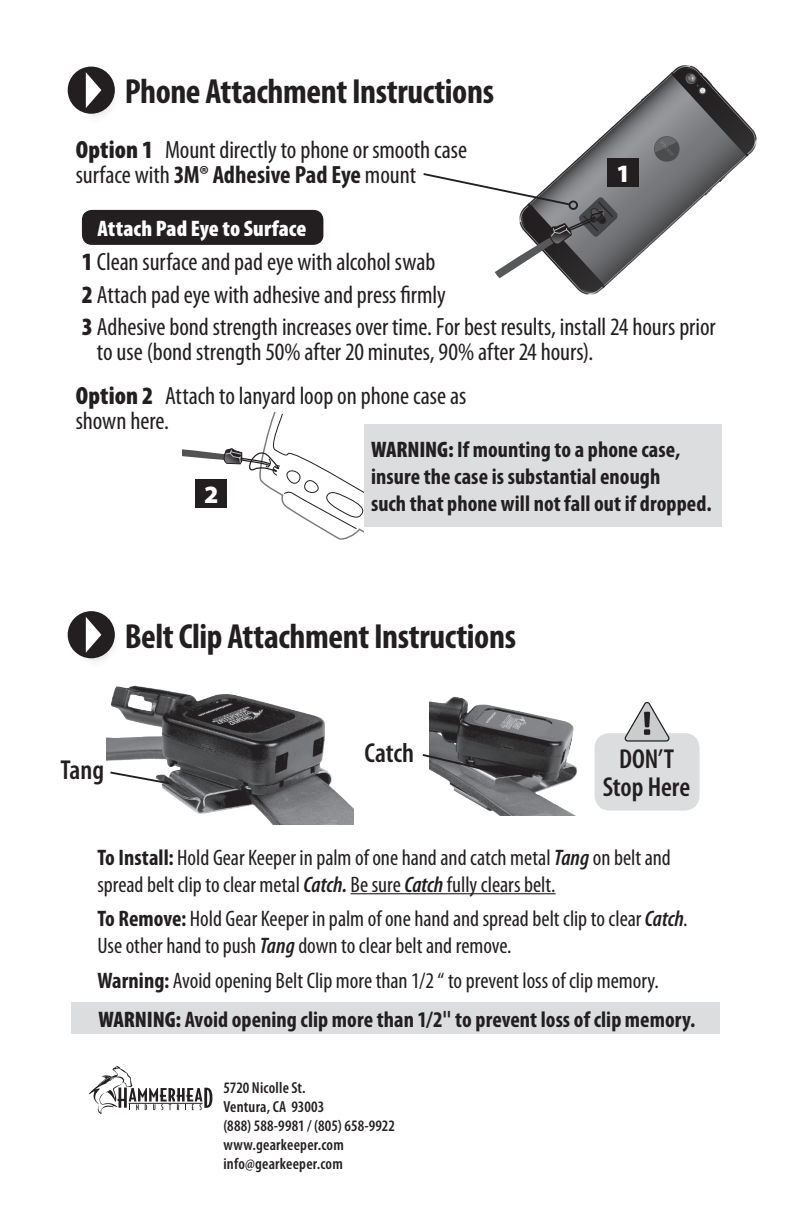
<style>
.page{position:relative;width:792px;height:1224px;background:#fff}
.page>*{position:absolute;margin:0;border:0;box-sizing:border-box;transform-origin:0 0}
.t1{font:700 condensed 35px "Myriad Pro";letter-spacing:-.01em;color:#231f20}
.ProdLabel{font:600 condensed 27.6px/27.6px "Myriad Pro";letter-spacing:-.005em;color:#231f20;text-align:center}
.ProdLabel-2{font:condensed 25px/25px "Myriad Pro";letter-spacing:-.005em;color:#231f20}
.t2{font:900 25px "Myriad Pro";color:#fff}
.ProdLabel-3{font:condensed 22.4px/27px "Myriad Pro";color:#231f20}
.ProdLabel-4{font:700 condensed 22.4px/27px "Myriad Pro";letter-spacing:.005em;color:#231f20}
.t3{font:900 condensed 22.4px "Myriad Pro";letter-spacing:.005em;color:#fff}
.t4{font:600 condensed 16px/19.2px "Myriad Pro";letter-spacing:.015em;color:#231f20}
.s1{font-weight:900}
.s2{font-weight:700}
.s3{font-weight:600;font-style:italic}
.s4{font-family:"Helvetica Neue";font-weight:500}
</style>
<div class="page">
<svg style="left:89px;top:1066px;width:123px;height:48px"></svg>
<hr style="left:129px;top:1103px;width:74px;height:1px;background:#231f20">
<img style="left:107px;top:685px;width:247px;height:139px">
<img style="left:429px;top:696px;width:149px;height:119px">
<svg style="left:108px;top:770px;width:63px;height:16px"></svg>
<svg style="left:422px;top:753px;width:88px;height:24px;background:#636365"></svg>
<svg style="left:563px;top:100px;width:177px;height:175px"></svg>
<svg style="left:641px;top:68px;width:107px;height:95px"></svg>
<div style="left:364px;top:425px;width:358px;height:102px;background:#dcdddf"></div>
<div style="left:72px;top:1002px;width:648px;height:32px;background:#dcdddf"></div>
<div style="left:82px;top:210px;width:241px;height:35px;background:#231f20;border-radius:10px"></div>
<div style="left:608px;top:158px;width:31px;height:29px;background:#231f20"></div>
<div style="left:595px;top:733px;width:105px;height:78px;background:#dcdddf;border-radius:15px"></div>
<svg style="left:624px;top:701px;width:46px;height:41px"></svg>
<svg style="left:182px;top:412px;width:182px;height:128px"></svg>
<svg style="left:423px;top:172px;width:195px;height:123px"></svg>
<div style="left:569px;top:201px;width:9px;height:9px;border:2px solid #231f20;border-radius:50%"></div>
<div style="left:67px;top:66px;width:49px;height:49px;background:#231f20;border-radius:50%"></div>
<div style="left:66px;top:65px;width:51px;height:50px;border:2px solid #fff;border-radius:50%"></div>
<div style="left:80px;top:68px;width:41px;height:59px;background:#231f20;opacity:.5"></div>
<svg style="left:86px;top:72px;width:15px;height:36px"></svg>
<hr style="left:351px;top:893px;width:205px;height:1px;background:#231f20">
<div style="left:67px;top:610px;width:49px;height:49px;background:#231f20;border-radius:50%"></div>
<div style="left:66px;top:609px;width:51px;height:51px;border:2px solid #fff;border-radius:50%"></div>
<div style="left:80px;top:613px;width:41px;height:58px;background:#231f20;opacity:.5"></div>
<svg style="left:86px;top:617px;width:15px;height:36px"></svg>
<p class="t1" style="left:125px;top:70px;width:371px">Phone Attachment Instructions</p>
<p class="ProdLabel-2" style="left:76px;top:137px;width:393px"><span class="s1">Option 1</span> Mount directly to phone or smooth case surface with <span class="s2">3M® Adhesive Pad Eye</span> mount</p>
<p class="t3" style="left:97px;top:214px;width:211px">Attach Pad Eye to Surface</p>
<p class="t2" style="left:616px;top:157px;width:16px">1</p>
<p class="ProdLabel-2" style="left:82px;top:249px;width:355px"><span class="s1">1</span> Clean surface and pad eye with alcohol swab</p>
<p class="ProdLabel-2" style="left:82px;top:282px;width:365px"><span class="s1">2</span> Attach pad eye with adhesive and press firmly</p>
<p class="ProdLabel-2" style="left:97px;top:314px;width:620px;text-indent:-15px"><span class="s1">3</span> Adhesive bond strength increases over time. For best results, install 24 hours prior to use (bond strength 50% after 20 minutes, 90% after 24 hours).</p>
<p class="ProdLabel-2" style="left:76px;top:382px;width:392px"><span class="s1">Option 2</span> Attach to lanyard loop on phone case as shown here.</p>
<p class="t2" style="left:204px;top:478px;width:16px">2</p>
<p class="ProdLabel-4" style="left:371px;top:436px;width:342px"><span class="s1">WARNING:</span> If mounting to a phone case, insure the case is substantial enough<br>such that phone will not fall out if dropped.</p>
<p class="t1" style="left:125px;top:614px;width:393px">Belt Clip Attachment Instructions</p>
<p class="ProdLabel" style="left:61px;top:756px;width:45px">Tang</p>
<p class="ProdLabel" style="left:365px;top:738px;width:51px">Catch</p>
<p class="ProdLabel" style="left:603px;top:745px;width:89px">DON’T<br>Stop Here</p>
<p class="ProdLabel-3" style="left:97px;top:843px;width:575px"><span class="s2">To Install:</span> Hold Gear Keeper in palm of one hand and catch metal <span class="s3">Tang</span> on belt and spread belt clip to clear metal <span class="s3">Catch.</span> Be sure <span class="s3">Catch</span> fully clears belt.</p>
<p class="ProdLabel-3" style="left:97px;top:905px;width:592px"><span class="s2">To Remove:</span> Hold Gear Keeper in palm of one hand and spread belt clip to clear <span class="s3">Catch</span>.<br>Use other hand to push <span class="s3">Tang</span> down to clear belt and remove.</p>
<p class="ProdLabel-3" style="left:97px;top:966px;width:563px"><span class="s2">Warning:</span> Avoid opening Belt Clip more than 1/2 “ to prevent loss of clip memory.</p>
<p class="ProdLabel-4" style="left:99px;top:1006px;width:598px"><span class="s1">WARNING:</span> Avoid opening clip more than 1/2<span class="s4">"</span> to prevent loss of clip memory.</p>
<p class="t4" style="left:223px;top:1077px;width:173px">5720 Nicolle St.<br>Ventura, CA 93003<br>(888) 588-9981 / (805) 658-9922 www.gearkeeper.com info@gearkeeper.com</p>
</div>
